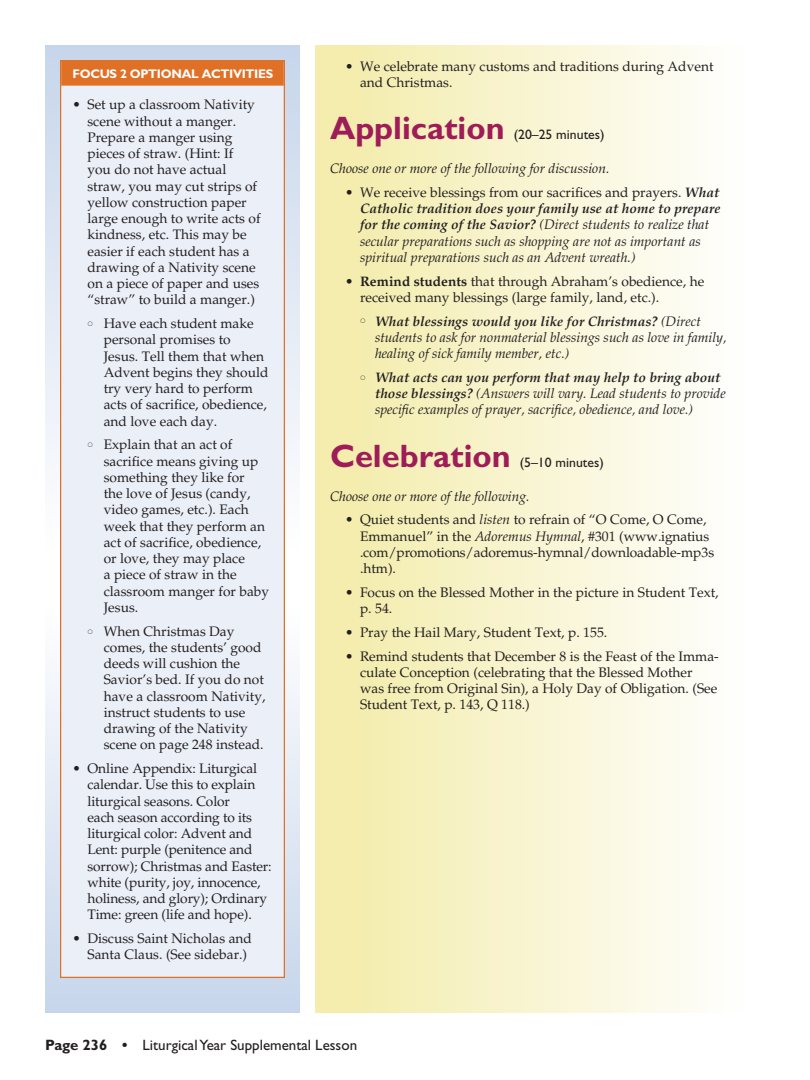
<style>
.page{position:relative;width:810px;height:1080px;background:#fff}
.page>*{position:absolute;margin:0;border:0;box-sizing:border-box;transform-origin:0 0}
.H1_time{font:700 32.5px "Gill Sans";color:#9e1d58}
.t1{font:15px "Gill Sans";color:#231f20}
.TX_Optional_activiti{font:13.75px/16.2px "Palatino";color:#231f20}
.BL_Opt_Act_hollow_bu{font:13.75px/16.2px "Palatino";color:#231f20}
.BL_middle{font:13.75px/16.2px "Palatino";color:#231f20}
.BL_first{font:italic 13.75px/16.2px "Palatino";color:#231f20}
.BL_hollow_bullets_la{font:italic 13.75px/16.2px "Palatino";color:#231f20}
.BL_first-2{font:13.75px/16.2px "Palatino";color:#231f20}
.BL_hollow_bullets{font:italic 13.75px/16.2px "Palatino";color:#231f20}
.TX_no_indent_italic{font:italic 13.75px "Palatino";color:#231f20}
.BL_last{font:13.75px/16.2px "Palatino";color:#231f20}
.H1_time-2{font:13.75px "Gill Sans";color:#231f20}
.H1-Optional_Activiti{font:700 12.5px "Gill Sans";letter-spacing:-.025em;color:#fff}
.s1{font-style:normal}
.s2{font-weight:700}
.s3{font-style:italic}
</style>
<div class="page">
<div style="left:315px;top:45px;width:427px;height:967px;background:linear-gradient(to right,#f3eba7,#fefefd)"></div>
<div style="left:45px;top:45px;width:255px;height:536px;background:linear-gradient(to bottom,#c7d6eb,#fff)"></div>
<div style="left:45px;top:581px;width:255px;height:431px;background:linear-gradient(to bottom,#fff,#c7d6eb)"></div>
<div style="left:61px;top:61px;width:223px;height:916px;background:#ebeff8"></div>
<div style="left:61px;top:61px;width:223px;height:25px;background:#df7026"></div>
<div style="left:60px;top:60px;width:225px;height:918px;border:1px solid #df7026"></div>
<svg style="left:361px;top:319px;width:4px;height:4px"></svg>
<svg style="left:361px;top:375px;width:4px;height:5px"></svg>
<p class="H1-Optional_Activiti" style="left:72px;top:67px;width:202px">FOCUS 2 OPTIONAL ACTIVITIES</p>
<p class="TX_Optional_activiti" style="left:88px;top:97px;width:175px;text-indent:-15px">• Set up a classroom Nativity scene without a manger.<br>Prepare a manger using pieces of straw. (Hint: If<br>you do not have actual straw, you may cut strips of yellow construction paper large enough to write acts of kindness, etc. This may be easier if each student has a drawing of a Nativity scene on a piece of paper and uses “straw” to build a manger.)</p>
<p class="BL_Opt_Act_hollow_bu" style="left:104px;top:316px;width:166px">Have each student make personal promises to<br>Jesus. Tell them that when<br>Advent begins they should try very hard to perform acts of sacrifice, obedience, and love each day.</p>
<p class="BL_Opt_Act_hollow_bu" style="left:104px;top:437px;width:167px">Explain that an act of sacrifice means giving up something they like for<br>the love of Jesus (candy, video games, etc.). Each week that they perform an act of sacrifice, obedience, or love, they may place<br>a piece of straw in the classroom manger for baby<br>Jesus.</p>
<p class="BL_Opt_Act_hollow_bu" style="left:104px;top:623px;width:163px">When Christmas Day comes, the students’ good deeds will cushion the<br>Savior’s bed. If you do not have a classroom Nativity, instruct students to use drawing of the Nativity scene on page 248 instead.</p>
<p class="TX_Optional_activiti" style="left:88px;top:761px;width:186px;text-indent:-15px">• Online Appendix: Liturgical calendar. Use this to explain liturgical seasons. Color<br>each season according to its liturgical color: Advent and<br>Lent: purple (penitence and sorrow); Christmas and Easter: white (purity, joy, innocence, holiness, and glory); Ordinary<br>Time: green (life and hope).</p>
<p class="TX_Optional_activiti" style="left:88px;top:931px;width:166px;text-indent:-15px">• Discuss Saint Nicholas and<br>Santa Claus. (See sidebar.)</p>
<p class="BL_last" style="left:360px;top:58px;width:355px;text-indent:-15px">• We celebrate many customs and traditions during Advent and Christmas.</p>
<p class="H1_time" style="left:330px;top:109px;width:176px">Application</p>
<p class="H1_time-2" style="left:514px;top:127px;width:92px">(20–25 minutes)</p>
<p class="TX_no_indent_italic" style="left:330px;top:160px;width:281px">Choose one or more of the following for discussion.</p>
<p class="BL_first" style="left:360px;top:184px;width:362px;text-indent:-15px"><span class="s1">• We receive blessings from our sacrifices and prayers.</span> <span class="s2">What Catholic tradition does your family use at home to prepare for the coming of the Savior?</span> (Direct students to realize that secular preparations such as shopping are not as important as spiritual preparations such as an Advent wreath.)</p>
<p class="BL_middle" style="left:360px;top:273px;width:346px;text-indent:-15px">• <span class="s2">Remind students</span> that through Abraham’s obedience, he received many blessings (large family, land, etc.).</p>
<p class="BL_hollow_bullets" style="left:375px;top:313px;width:353px"><span class="s2">What blessings would you like for Christmas?</span> (Direct students to ask for nonmaterial blessings such as love in family, healing of sick family member, etc.)</p>
<p class="BL_hollow_bullets_la" style="left:375px;top:369px;width:352px"><span class="s2">What acts can you perform that may help to bring about those blessings?</span> (Answers will vary. Lead students to provide specific examples of prayer, sacrifice, obedience, and love.)</p>
<p class="H1_time" style="left:330px;top:437px;width:182px">Celebration</p>
<p class="H1_time-2" style="left:520px;top:454px;width:86px">(5–10 minutes)</p>
<p class="TX_no_indent_italic" style="left:330px;top:488px;width:201px">Choose one or more of the following.</p>
<p class="BL_first-2" style="left:360px;top:512px;width:356px;text-indent:-15px">• Quiet students and <span class="s3">listen</span> to refrain of “O Come, O Come, Emmanuel” in the <span class="s3">Adoremus Hymnal</span>, #301 (www.ignatius .com/promotions/adoremus-hymnal/downloadable-mp3s .htm).</p>
<p class="BL_middle" style="left:360px;top:584px;width:360px;text-indent:-15px">• Focus on the Blessed Mother in the picture in Student Text, p. 54.</p>
<p class="BL_middle" style="left:345px;top:624px;width:264px">• Pray the Hail Mary, Student Text, p. 155.</p>
<p class="BL_middle" style="left:360px;top:648px;width:360px;text-indent:-15px">• Remind students that December 8 is the Feast of the Imma&shy;culate Conception (celebrating that the Blessed Mother was free from Original Sin), a Holy Day of Obligation. (See Student Text, p. 143, Q 118.)</p>
<p class="t1" style="left:45px;top:1036px;width:314px"><span class="s2">Page 236 •</span> Liturgical Year Supplemental Lesson</p>
</div>
